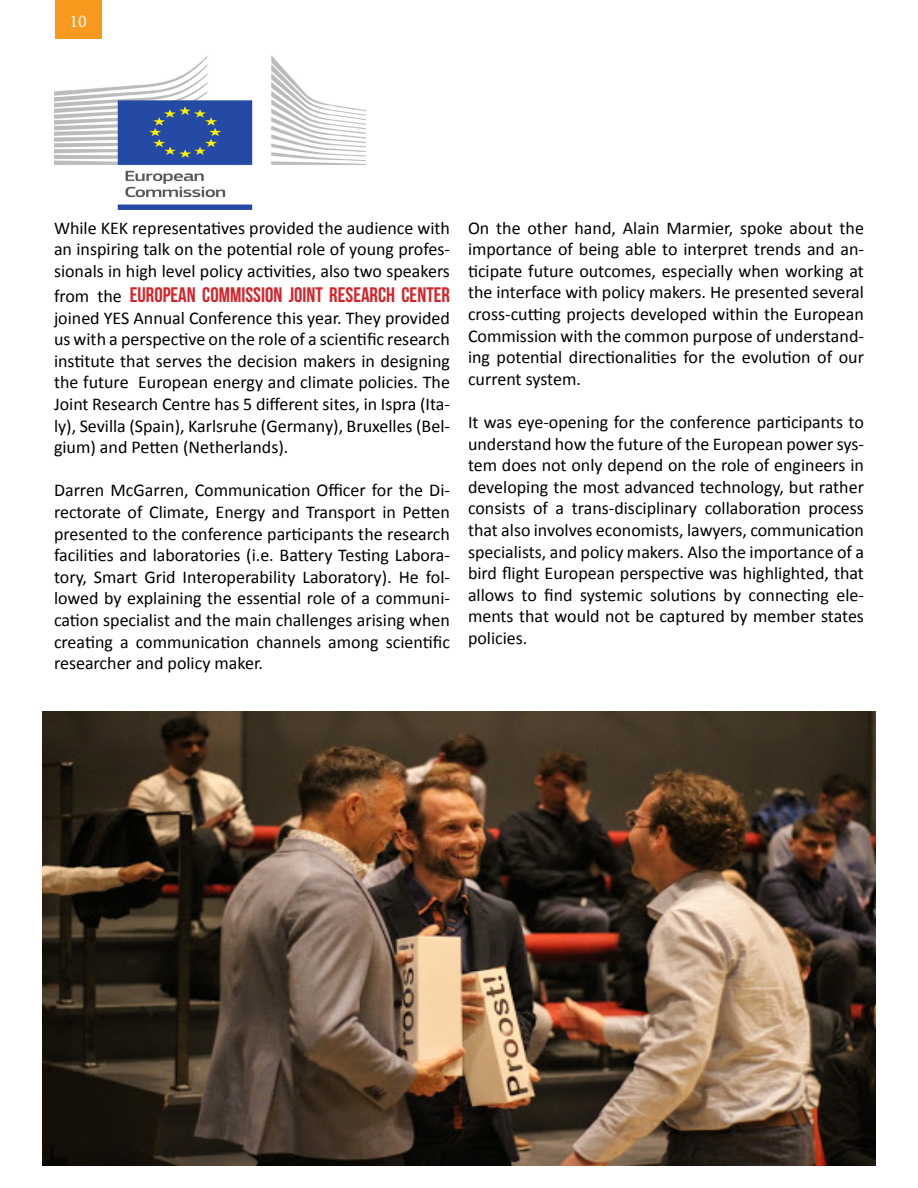
<style>
.page{position:relative;width:918px;height:1188px;background:#fff}
.page>*{position:absolute;margin:0;border:0;box-sizing:border-box;transform-origin:0 0}
.t1{font:700 21px "Bebas Neue";color:#d3242a}
.t2{font:18px/21.6px "Calibri";color:#000;text-align:justify}
.t3{font:18px "Minion Pro";color:#fff}
.s1{font-family:"Calibri";font-weight:400;font-size:18px;color:#000}
</style>
<div class="page">
<div style="left:55px;top:0;width:46px;height:39px;background:#f8991d"></div>
<img style="left:42px;top:711px;width:834px;height:455px">
<img style="left:55px;top:56px;width:310px;height:153px">
<p class="t3" style="left:69px;top:9px;width:19px">10</p>
<p class="t2" style="left:54px;top:216px;width:397px">While KEK representatives provided the audience with an inspiring talk on the potential role of young profes&shy;sionals in high level policy activities, also two speakers</p>
<p class="t1" style="left:54px;top:283px;width:398px"><span class="s1">from the</span> EUROPEAN COMMISSION JOINT RESEARCH CENTER</p>
<p class="t2" style="left:54px;top:306px;width:397px">joined YES Annual Conference this year. They provided us with a perspective on the role of a scientific research institute that serves the decision makers in designing the future European energy and climate policies. The Joint Research Centre has 5 different sites, in Ispra (Ita&shy;ly), Sevilla (Spain), Karlsruhe (Germany), Bruxelles (Bel&shy;gium) and Petten (Netherlands).</p>
<p class="t2" style="left:54px;top:479px;width:397px">Darren McGarren, Communication Officer for the Di&shy;rectorate of Climate, Energy and Transport in Petten presented to the conference participants the research facilities and laboratories (i.e. Battery Testing Labora&shy;tory, Smart Grid Interoperability Laboratory). He fol&shy;lowed by explaining the essential role of a communi&shy;cation specialist and the main challenges arising when creating a communication channels among scientific researcher and policy maker.</p>
<p class="t2" style="left:468px;top:216px;width:398px">On the other hand, Alain Marmier, spoke about the importance of being able to interpret trends and an&shy;ticipate future outcomes, especially when working at the interface with policy makers. He presented several cross-cutting projects developed within the European Commission with the common purpose of understand&shy;ing potential directionalities for the evolution of our current system.</p>
<p class="t2" style="left:468px;top:411px;width:398px">It was eye-opening for the conference participants to understand how the future of the European power sys&shy;tem does not only depend on the role of engineers in developing the most advanced technology, but rather consists of a trans-disciplinary collaboration process that also involves economists, lawyers, communication specialists, and policy makers. Also the importance of a bird flight European perspective was highlighted, that allows to find systemic solutions by connecting ele&shy;ments that would not be captured by member states policies.</p>
</div>
